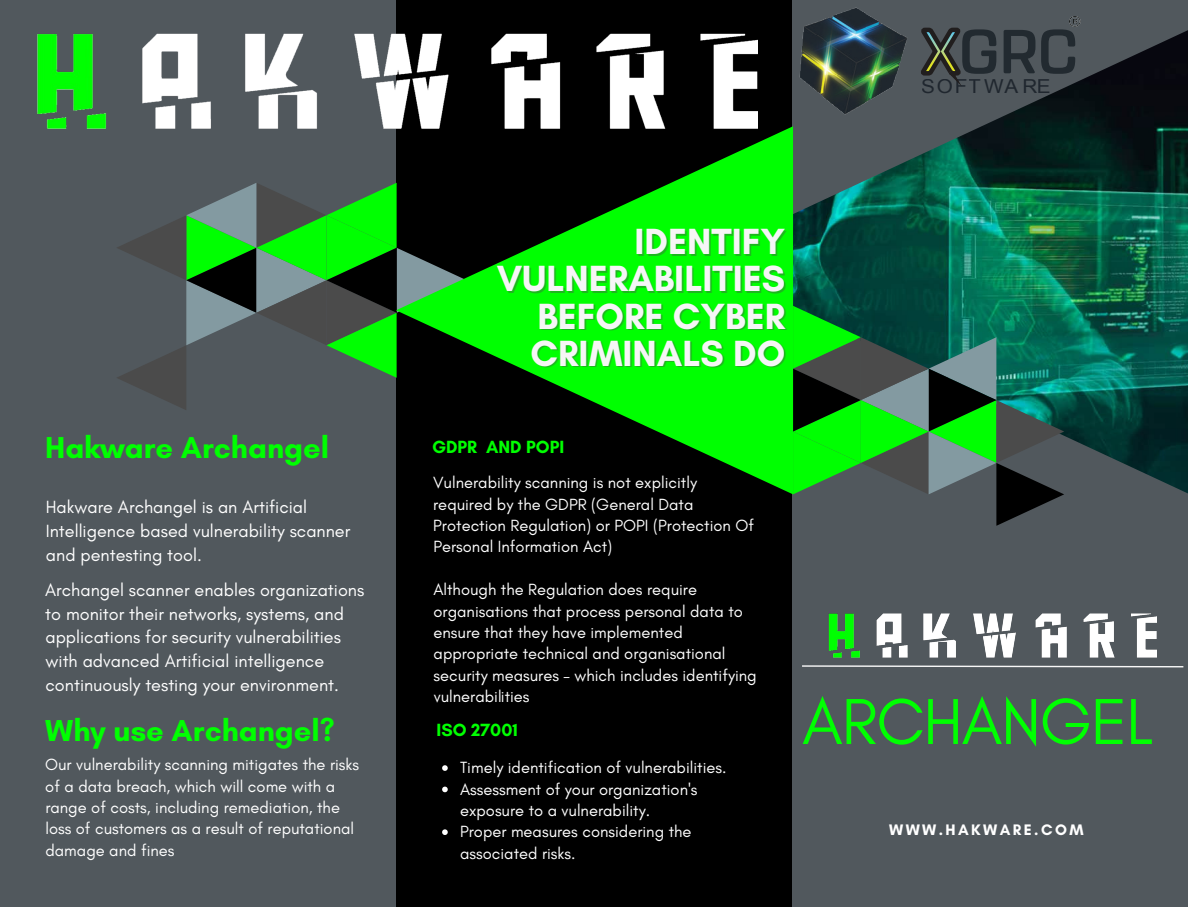
<style>
.page{position:relative;width:1188px;height:918px;background:#fff}
.page>*{position:absolute;margin:0;border:0;box-sizing:border-box;transform-origin:0 0}
.t1{font:66.15px "Glacial Indifference";letter-spacing:-.02em;color:#00ff01}
.t2{font:700 37.05px/37.2px "Glacial Indifference";color:#f6f6f6;text-align:right}
.t3{font:700 30.9px "Glacial Indifference";color:#00ff01}
.t4{font:19.2px "Arial";letter-spacing:.075em;color:#20272f;scale:1.08 1}
.t5{font:18px/23.5px "Glacial Indifference";color:#fff}
.t6{font:700 18px "Glacial Indifference";color:#00ff01}
.t7{font:16.5px/21.3px "Glacial Indifference";color:#fff}
.t8{font:700 15.45px "Glacial Indifference";letter-spacing:.155em;color:#fff}
</style>
<div class="page">
<div style="left:0;top:0;width:1188px;height:906px;background:#51585d"></div>
<div style="left:396px;top:0;width:396px;height:906px;background:#000"></div>
<svg style="left:802px;top:665px;width:382px;height:3px"></svg>
<img style="left:757px;top:30px;width:431px;height:463px">
<svg style="left:117px;top:183px;width:279px;height:227px"></svg>
<svg style="left:396px;top:126px;width:397px;height:368px;fill:#00ff01"></svg>
<svg style="left:793px;top:306px;width:271px;height:220px"></svg>
<img style="left:37px;top:33px;width:720px;height:105px">
<img style="left:828px;top:613px;width:329px;height:45px">
<svg style="left:442px;top:765px;width:6px;height:6px"></svg>
<svg style="left:442px;top:787px;width:6px;height:5px"></svg>
<svg style="left:442px;top:829px;width:6px;height:6px"></svg>
<img style="left:795px;top:7px;width:114px;height:112px">
<svg style="left:917px;top:27px;width:79px;height:52px"></svg>
<svg style="left:1004px;top:30px;width:31px;height:43px"></svg>
<svg style="left:1041px;top:16px;width:40px;height:58px"></svg>
<p class="t4" style="left:922px;top:74px;width:120px">SOFTWARE</p>
<h2 class="t2" style="left:497px;top:223px;width:290px">IDENTIFY<br>VULNERABILITIES<br>BEFORE CYBER<br>CRIMINALS DO</h2>
<h3 class="t3" style="left:45px;top:428px;width:285px">Hakware Archangel</h3>
<p class="t5" style="left:46px;top:496px;width:306px">Hakware Archangel is an Artificial<br>Intelligence based vulnerability scanner and pentesting tool.</p>
<p class="t5" style="left:45px;top:579px;width:321px">Archangel scanner enables organizations to monitor their networks, systems, and applications for security vulnerabilities with advanced Artificial intelligence continuously testing your environment.</p>
<h3 class="t3" style="left:45px;top:711px;width:291px">Why use Archangel?</h3>
<p class="t6" style="left:432px;top:435px;width:134px">GDPR AND POPI</p>
<p class="t7" style="left:433px;top:472px;width:322px">Vulnerability scanning is not explicitly required by the GDPR (General Data Protection Regulation) or POPI (Protection Of Personal Information Act)</p>
<p class="t7" style="left:433px;top:579px;width:325px">Although the Regulation does require organisations that process personal data to ensure that they have implemented appropriate technical and organisational security measures – which includes identifying vulnerabilities</p>
<p class="t6" style="left:436px;top:718px;width:83px">ISO 27001</p>
<p class="t7" style="left:45px;top:754px;width:316px">Our vulnerability scanning mitigates the risks of a data breach, which will come with a range of costs, including remediation, the loss of customers as a result of reputational damage and fines</p>
<p class="t7" style="left:460px;top:757px;width:268px">Timely identification of vulnerabilities.<br>Assessment of your organization's exposure to a vulnerability.<br>Proper measures considering the associated risks.</p>
<h1 class="t1" style="left:802px;top:685px;width:353px">ARCHANGEL</h1>
<p class="t8" style="left:889px;top:820px;width:196px">WWW.HAKWARE.COM</p>
</div>
